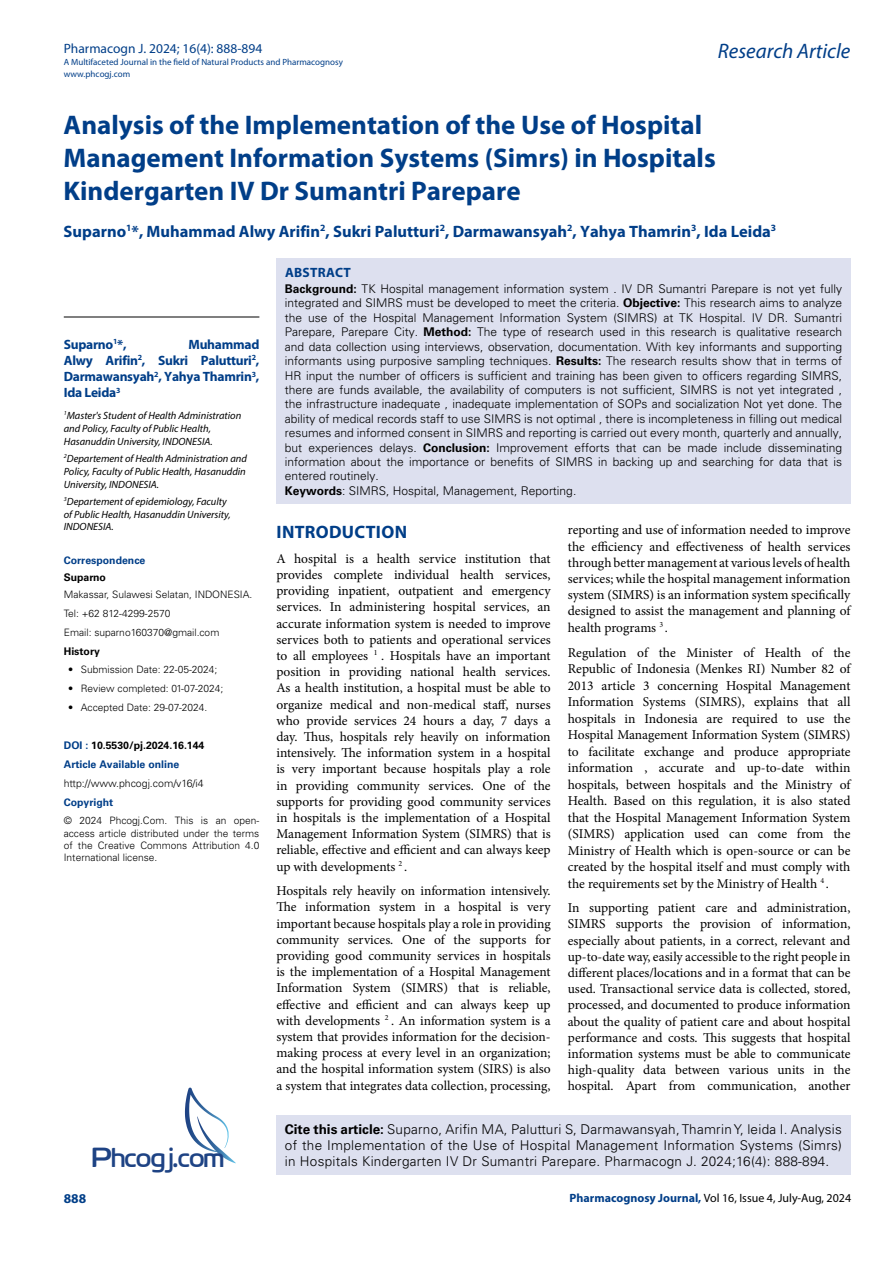
<style>
.page{position:relative;width:893px;height:1263px;background:#fff}
.page>*{position:absolute;margin:0;border:0;box-sizing:border-box;transform-origin:0 0}
.t1{font:27.6px "Cloud World";color:#1e4384}
.t2{font:700 27px/33px "Myriad Pro";color:#003e88}
.t3{font:italic 21px "Myriad Pro";color:#003e88}
.t4{font:700 18px "Myriad Pro";letter-spacing:.015em;color:#003e88}
.t5{font:700 16.5px "Myriad Pro";color:#003e88}
.t6{font:13.5px/16.2px "Minion Pro";color:#000;text-align:justify}
.t7{font:300 13.5px/16.2px "Univers LT Std";letter-spacing:.02em;color:#000}
.t8{font:700 13.5px/16.2px "Myriad Pro";letter-spacing:-.02em;color:#003e88;text-align:justify}
.t9{font:13.5px "Myriad Pro";color:#003e88}
.t10{font:700 13.5px "Myriad Pro";letter-spacing:.02em;color:#003e88}
.t11{font:300 12px/14.4px "Univers LT Std";color:#000}
.t12{font:12px "Myriad Pro";color:#000}
.t13{font:italic 10.5px/12.9px "Myriad Pro";color:#000}
.t14{font:700 10.5px/18.9px "Univers LT Std";color:#003e88}
.t15{font:300 10.5px "Univers LT Std";color:#000}
.t16{font:700 10.5px "Univers LT Std";color:#000}
.t17{font:300 10.2px/12.3px "Univers LT Std";color:#000}
.t18{font:9px/12px "Myriad Pro";color:#003e88}
.s1{color:#000}
.s2{font-weight:700}
.s3{font-weight:700;color:#003e88}
</style>
<div class="page">
<div style="left:276px;top:1115px;width:574px;height:60px;background:#dde0ef"></div>
<svg style="left:185px;top:1087px;width:51px;height:76px"></svg>
<div style="left:276px;top:258px;width:575px;height:245px;background:#dde0ef"></div>
<hr style="left:64px;top:317px;width:195px;height:1px;background:#000">
<p class="t9" style="left:64px;top:40px;width:200px">Pharmacogn J. 2024; 16(4): 888-894</p>
<p class="t18" style="left:64px;top:55px;width:281px">A Multifaceted Journal in the field of Natural Products and Pharmacognosy www.phcogj.com</p>
<h3 class="t3" style="left:718px;top:38px;width:134px">Research Article</h3>
<h2 class="t2" style="left:64px;top:108px;width:654px">Analysis of the Implementation of the Use of Hospital<br>Management Information Systems (Simrs) in Hospitals<br>Kindergarten IV Dr Sumantri Parepare</h2>
<p class="t5" style="left:64px;top:220px;width:714px">Suparno<sup>1</sup>*, Muhammad Alwy Arifin<sup>2</sup>, Sukri Palutturi<sup>2</sup>, Darmawansyah<sup>2</sup>, Yahya Thamrin<sup>3</sup>, Ida Leida<sup>3</sup></p>
<p class="t8" style="left:64px;top:336px;width:64px">Suparno<sup>1</sup>*,</p>
<p class="t8" style="left:64px;top:336px;width:197px;text-indent:125px">Muhammad Alwy Arifin<sup>2</sup>, Sukri Palutturi<sup>2</sup>, Darmawansyah<sup>2</sup>, Yahya Thamrin<sup>3</sup>, Ida Leida<sup>3</sup></p>
<p class="t13" style="left:64px;top:409px;width:179px"><sup>1</sup>Master's Student of Health Administration and Policy, Faculty of Public Health,<br>Hasanuddin University, INDONESIA.</p>
<p class="t13" style="left:64px;top:451px;width:185px;text-align:justify"><sup>2</sup>Departement of Health Administration and Policy, Faculty of Public Health, Hasanuddin University, INDONESIA.</p>
<p class="t13" style="left:64px;top:494px;width:168px"><sup>3</sup>Departement of epidemiology, Faculty of Public Health, Hasanuddin University,<br>INDONESIA.</p>
<p class="t14" style="left:64px;top:551px;width:83px">Correspondence</p>
<p class="t16" style="left:64px;top:571px;width:44px">Suparno</p>
<p class="t17" style="left:64px;top:585px;width:190px;line-height:18.9px">Makassar, Sulawesi Selatan, INDONESIA.<br>Tel: +62 812-4299-2570<br>Email: suparno160370@gmail.com</p>
<p class="t16" style="left:64px;top:645px;width:38px">History</p>
<p class="t17" style="left:68px;top:663px;width:151px">• Submission Date: 22-05-2024;</p>
<p class="t17" style="left:68px;top:682px;width:157px">• Review completed: 01-07-2024;</p>
<p class="t17" style="left:68px;top:701px;width:141px">• Accepted Date: 29-07-2024.</p>
<p class="t14" style="left:64px;top:736px;width:142px">DOI : <span class="s1">10.5530/pj.2024.16.144<br></span>Article Available online</p>
<p class="t15" style="left:64px;top:777px;width:141px">http://www.phcogj.com/v16/i4</p>
<p class="t14" style="left:64px;top:793px;width:51px">Copyright</p>
<p class="t17" style="left:64px;top:815px;width:197px;text-align:justify">© 2024 Phcogj.Com. This is an open&shy;access article distributed under the terms of the Creative Commons Attribution 4.0<br>International license.</p>
<p class="t10" style="left:285px;top:263px;width:67px">ABSTRACT</p>
<p class="t11" style="left:285px;top:282px;width:559px"><span class="s2">Background:</span> TK Hospital management information system . IV DR Sumantri Parepare is not yet fully integrated and SIMRS must be developed to meet the criteria. <span class="s2">Objective:</span> This research aims to analyze the use of the Hospital Management Information System (SIMRS) at TK Hospital. IV DR. Sumantri Parepare, Parepare City. <span class="s2">Method:</span> The type of research used in this research is qualitative research and data collection using interviews, observation, documentation. With key informants and supporting informants using purposive sampling techniques. <span class="s2">Results:</span> The research results show that in terms of HR input the number of officers is sufficient and training has been given to officers regarding SIMRS, there are funds available, the availability of computers is not sufficient, SIMRS is not yet integrated , the infrastructure inadequate , inadequate implementation of SOPs and socialization Not yet done. The ability of medical records staff to use SIMRS is not optimal , there is incompleteness in filling out medical resumes and informed consent in SIMRS and reporting is carried out every month, quarterly and annually, but experiences delays. <span class="s2">Conclusion:</span> Improvement efforts that can be made include disseminating information about the importance or benefits of SIMRS in backing up and searching for data that is entered routinely.<br><span class="s2">Keywords</span>: SIMRS, Hospital, Management, Reporting.</p>
<h3 class="t4" style="left:277px;top:520px;width:132px">INTRODUCTION</h3>
<p class="t6" style="left:276px;top:550px;width:276px">A hospital is a health service institution that provides complete individual health services, providing inpatient, outpatient and emergency services. In administering hospital services, an accurate information system is needed to improve services both to patients and operational services to all employees <sup>1</sup> . Hospitals have an important position in providing national health services.<br>As a health institution, a hospital must be able to organize medical and non-medical staff, nurses who provide services 24 hours a day, 7 days a day. Thus, hospitals rely heavily on information intensively. The information system in a hospital is very important because hospitals play a role in providing community services. One of the supports for providing good community services in hospitals is the implementation of a Hospital Management Information System (SIMRS) that is reliable, effective and efficient and can always keep up with developments <sup>2</sup> .</p>
<p class="t6" style="left:276px;top:883px;width:276px">Hospitals rely heavily on information intensively.<br>The information system in a hospital is very important because hospitals play a role in providing community services. One of the supports for providing good community services in hospitals is the implementation of a Hospital Management Information System (SIMRS) that is reliable, effective and efficient and can always keep up with developments <sup>2</sup> . An information system is a system that provides information for the decision&shy;making process at every level in an organization; and the hospital information system (SIRS) is also a system that integrates data collection, processing,</p>
<p class="t6" style="left:568px;top:522px;width:284px">reporting and use of information needed to improve the efficiency and effectiveness of health services through better management at various levels of health services; while the hospital management information system (SIMRS) is an information system specifically designed to assist the management and planning of health programs <sup>3</sup> .</p>
<p class="t6" style="left:568px;top:644px;width:284px">Regulation of the Minister of Health of the Republic of Indonesia (Menkes RI) Number 82 of 2013 article 3 concerning Hospital Management Information Systems (SIMRS), explains that all hospitals in Indonesia are required to use the Hospital Management Information System (SIMRS) to facilitate exchange and produce appropriate information , accurate and up-to-date within hospitals, between hospitals and the Ministry of Health. Based on this regulation, it is also stated that the Hospital Management Information System (SIMRS) application used can come from the Ministry of Health which is open-source or can be created by the hospital itself and must comply with the requirements set by the Ministry of Health <sup>4</sup> .</p>
<p class="t6" style="left:568px;top:900px;width:284px">In supporting patient care and administration, SIMRS supports the provision of information, especially about patients, in a correct, relevant and up-to-date way, easily accessible to the right people in different places/locations and in a format that can be used. Transactional service data is collected, stored, processed, and documented to produce information about the quality of patient care and about hospital performance and costs. This suggests that hospital information systems must be able to communicate high-quality data between various units in the hospital. Apart from communication, another</p>
<p class="t7" style="left:285px;top:1121px;width:559px"><span class="s2">Cite this article:</span> Suparno, Arifin MA, Palutturi S, Darmawansyah, Thamrin Y, leida I. Analysis of the Implementation of the Use of Hospital Management Information Systems (Simrs)</p>
<h1 class="t1" style="left:92px;top:1136px;width:134px">Phcogj.com</h1>
<p class="t7" style="left:285px;top:1153px;width:546px">in Hospitals Kindergarten IV Dr Sumantri Parepare. Pharmacogn J. 2024;16(4): 888-894.</p>
<p class="t12" style="left:570px;top:1190px;width:283px"><span class="s3">Pharmacognosy Journal,</span> Vol 16, Issue 4, July-Aug, 2024</p>
<p class="t8" style="left:64px;top:1190px;width:24px">888</p>
</div>
